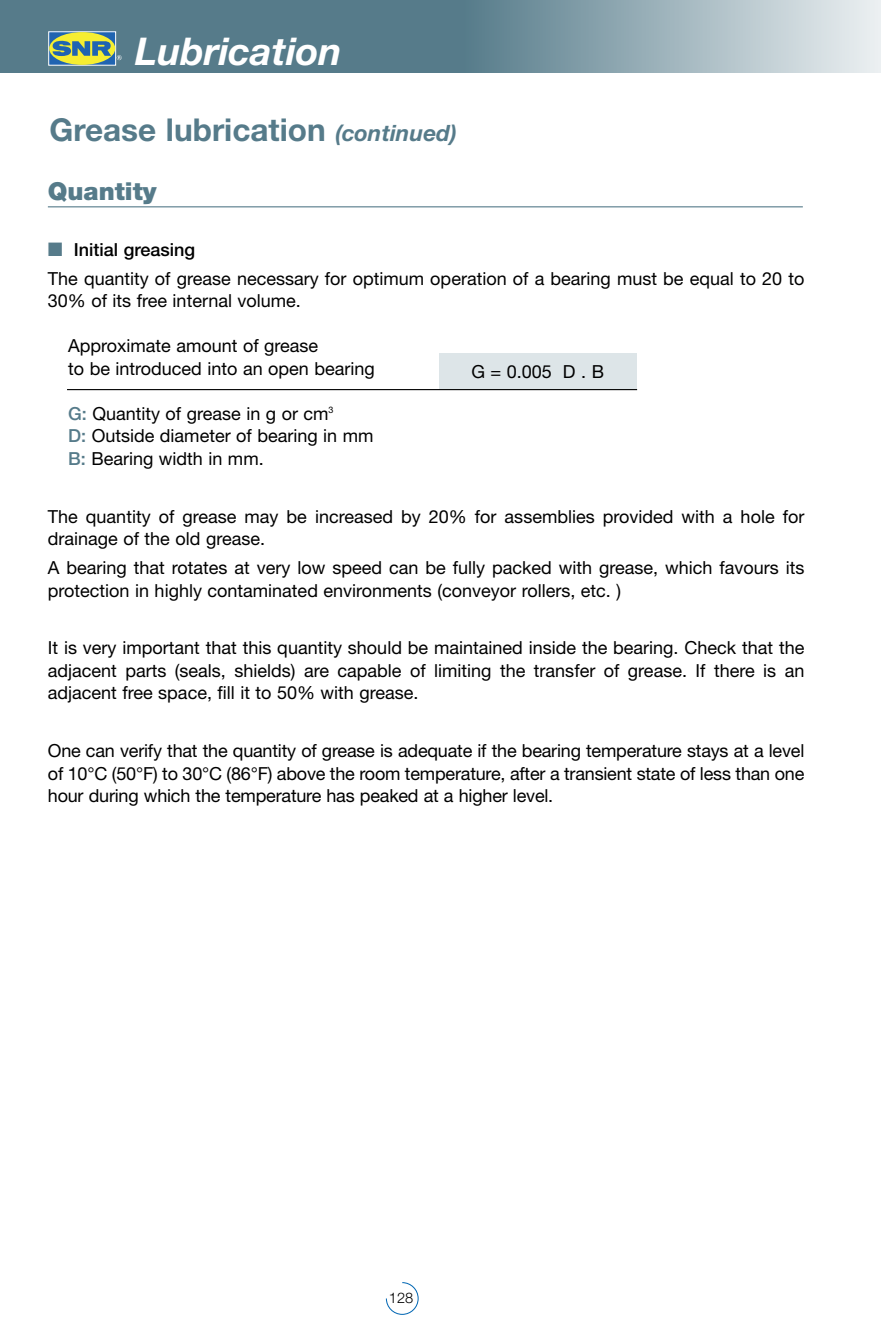
<style>
.page{position:relative;width:881px;height:1340px;background:#fff}
.page>*{position:absolute;margin:0;border:0;box-sizing:border-box;transform-origin:0 0}
.t1{font:italic 700 38.25px "Helvetica Neue";color:#fff}
.t2{font:700 31.5px "Helvetica Neue";color:#567b8a}
.t3{font:900 24.75px "Helvetica Neue";color:#567b8a}
.t4{font:18px/22.5px "Helvetica Neue";color:#000}
.t5{font:300 14.62px "Helvetica Neue";color:#000}
.s1{font-style:italic;font-size:22.5px}
.s2{font-family:"European Pi Three";color:#567b8a}
.s3{font-weight:500}
.s4{font-weight:500;color:#567b8a}
</style>
<div class="page">
<div style="left:464px;top:0;width:416px;height:72px;background:linear-gradient(to right,#567c8a,#ecf0f1)"></div>
<div style="left:0;top:0;width:464px;height:72px;background:#567b8a"></div>
<svg style="left:386px;top:1282px;width:32px;height:32px"></svg>
<div style="left:49px;top:32px;width:67px;height:33px;background:#2064b1"></div>
<div style="left:48px;top:32px;width:68px;height:33px;border:1px solid #fff"></div>
<div style="left:49px;top:32px;width:66px;height:33px;background:#f6ee31;border-radius:50%"></div>
<svg style="left:53px;top:41px;width:58px;height:15px"></svg>
<svg style="left:117px;top:55px;width:5px;height:5px"></svg>
<hr style="left:48px;top:206px;width:754px;height:1px;background:#567b8a">
<hr style="left:67px;top:389px;width:570px;height:1px;background:#000">
<div style="left:438px;top:353px;width:198px;height:36px;background:#dde5e8"></div>
<h1 class="t1" style="left:135px;top:38px;width:208px">Lubrication</h1>
<h2 class="t2" style="left:49px;top:119px;width:408px">Grease lubrication <span class="s1">(continued)</span></h2>
<h3 class="t3" style="left:48px;top:182px;width:110px">Quantity</h3>
<p class="t4" style="left:48px;top:237px;width:757px;line-height:28.8px"><span class="s2">-</span> <span class="s3">Initial greasing<br></span>The quantity of grease necessary for optimum operation of a bearing must be equal to 20 to</p>
<p class="t4" style="left:48px;top:291px;width:254px">30% of its free internal volume.</p>
<p class="t4" style="left:68px;top:336px;width:308px">Approximate amount of grease<br>to be introduced into an open bearing</p>
<p class="t4" style="left:68px;top:404px;width:307px"><span class="s4">G:</span> Quantity of grease in g or cm<sup>3<br></sup><span class="s4">D:</span> Outside diameter of bearing in mm<br><span class="s4">B:</span> Bearing width in mm.</p>
<p class="t4" style="left:471px;top:362px;width:134px">G=0.005 D.B</p>
<p class="t4" style="left:48px;top:507px;width:757px">The quantity of grease may be increased by 20% for assemblies provided with a hole for drainage of the old grease.</p>
<p class="t4" style="left:48px;top:558px;width:757px">A bearing that rotates at very low speed can be fully packed with grease, which favours its protection in highly contaminated environments (conveyor rollers, etc. )</p>
<p class="t4" style="left:48px;top:638px;width:757px;text-align:justify">It is very important that this quantity should be maintained inside the bearing. Check that the adjacent parts (seals, shields) are capable of limiting the transfer of grease. If there is an adjacent free space, fill it to 50% with grease.</p>
<p class="t4" style="left:48px;top:741px;width:757px;text-align:justify">One can verify that the quantity of grease is adequate if the bearing temperature stays at a level of 10°C (50°F) to 30°C (86°F) above the room temperature, after a transient state of less than one hour during which the temperature has peaked at a higher level.</p>
<p class="t5" style="left:389px;top:1292px;width:26px">128</p>
</div>
